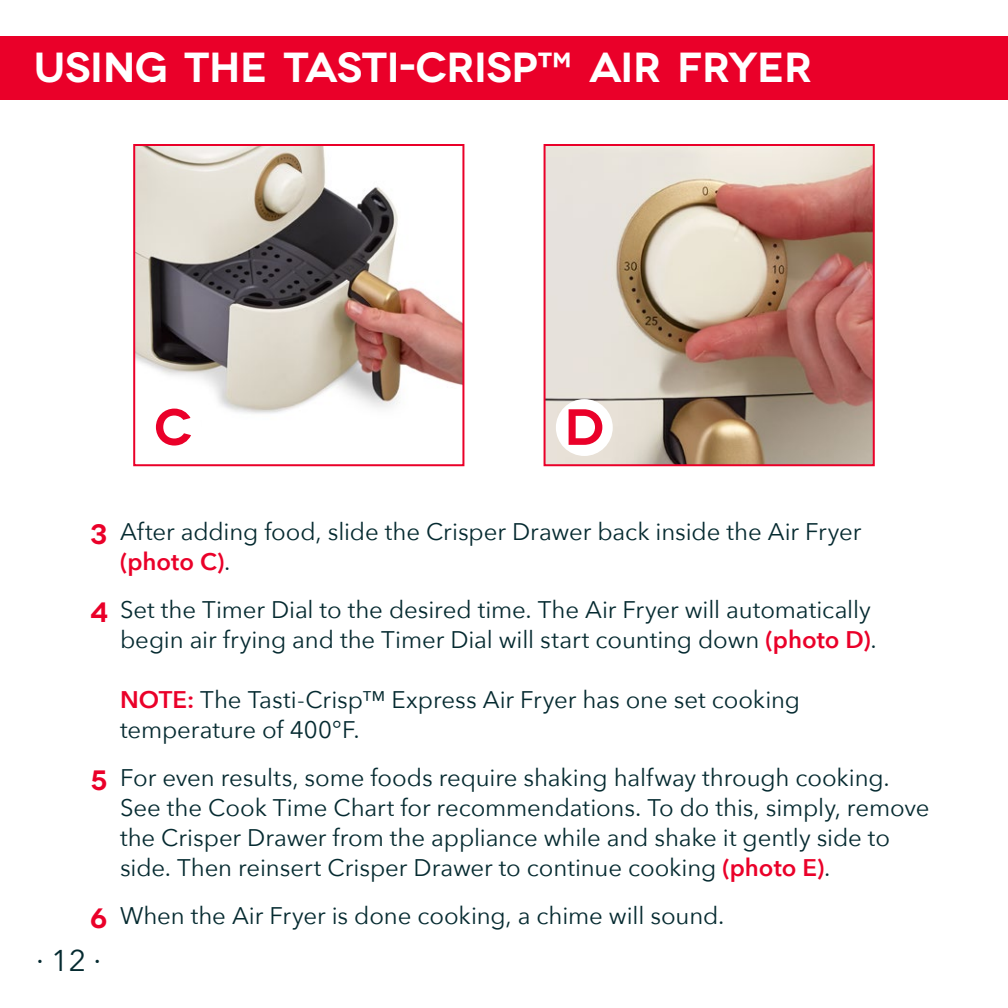
<style>
.page{position:relative;width:1008px;height:1008px;background:#fff}
.page>*{position:absolute;margin:0;border:0;box-sizing:border-box;transform-origin:0 0}
.t1{font:600 50.8px "Novecentowide";color:#ea0029}
.t2{font:600 42px "Novecentowide";letter-spacing:-.01em;color:#fff}
.t3{font:30px "Avenir Next";color:#052a30}
.t4{font:24px/30px "Avenir Next";letter-spacing:-.005em;color:#052a30}
.s1{font-family:"Novecentowide";font-weight:600;font-size:28px;color:#ea0029}
.s2{font-weight:600;color:#ea0029}
</style>
<div class="page">
<div style="left:0;top:36px;width:1008px;height:63px;background:#ea0029"></div>
<img style="left:136px;top:147px;width:325px;height:267px">
<div style="left:133px;top:144px;width:331px;height:322px;border:2px solid #ea0029"></div>
<img style="left:547px;top:147px;width:325px;height:316px">
<div style="left:544px;top:144px;width:331px;height:322px;border:2px solid #ea0029"></div>
<div style="left:145px;top:399px;width:57px;height:57px;background:#fff;border-radius:50%"></div>
<div style="left:556px;top:399px;width:57px;height:57px;background:#fff;border-radius:50%"></div>
<h2 class="t2" style="left:34px;top:42px;width:780px">USING THE TASTI-CRISP™ AIR FRYER</h2>
<h1 class="t1" style="left:154px;top:396px;width:40px">C</h1>
<h1 class="t1" style="left:564px;top:396px;width:41px">D</h1>
<p class="t4" style="left:120px;top:516px;width:743px;text-indent:-30px"><span class="s1">3</span> After adding food, slide the Crisper Drawer back inside the Air Fryer <span class="s2">(photo C)</span>.</p>
<p class="t4" style="left:90px;top:594px;width:788px;text-align:right"><span class="s1">4</span> Set the Timer Dial to the desired time. The Air Fryer will automatically begin air frying and the Timer Dial will start counting down <span class="s2">(photo D)</span>.</p>
<p class="t4" style="left:120px;top:684px;width:682px"><span class="s2">NOTE:</span> The Tasti-Crisp™ Express Air Fryer has one set cooking temperature of 400°F.</p>
<p class="t4" style="left:120px;top:762px;width:811px;text-indent:-30px"><span class="s1">5</span> For even results, some foods require shaking halfway through cooking.<br>See the Cook Time Chart for recommendations. To do this, simply, remove the Crisper Drawer from the appliance while and shake it gently side to side. Then reinsert Crisper Drawer to continue cooking <span class="s2">(photo E)</span>.</p>
<p class="t4" style="left:90px;top:900px;width:636px"><span class="s1">6</span> When the Air Fryer is done cooking, a chime will sound.</p>
<p class="t3" style="left:36px;top:935px;width:67px">∙ 12 ∙</p>
</div>
